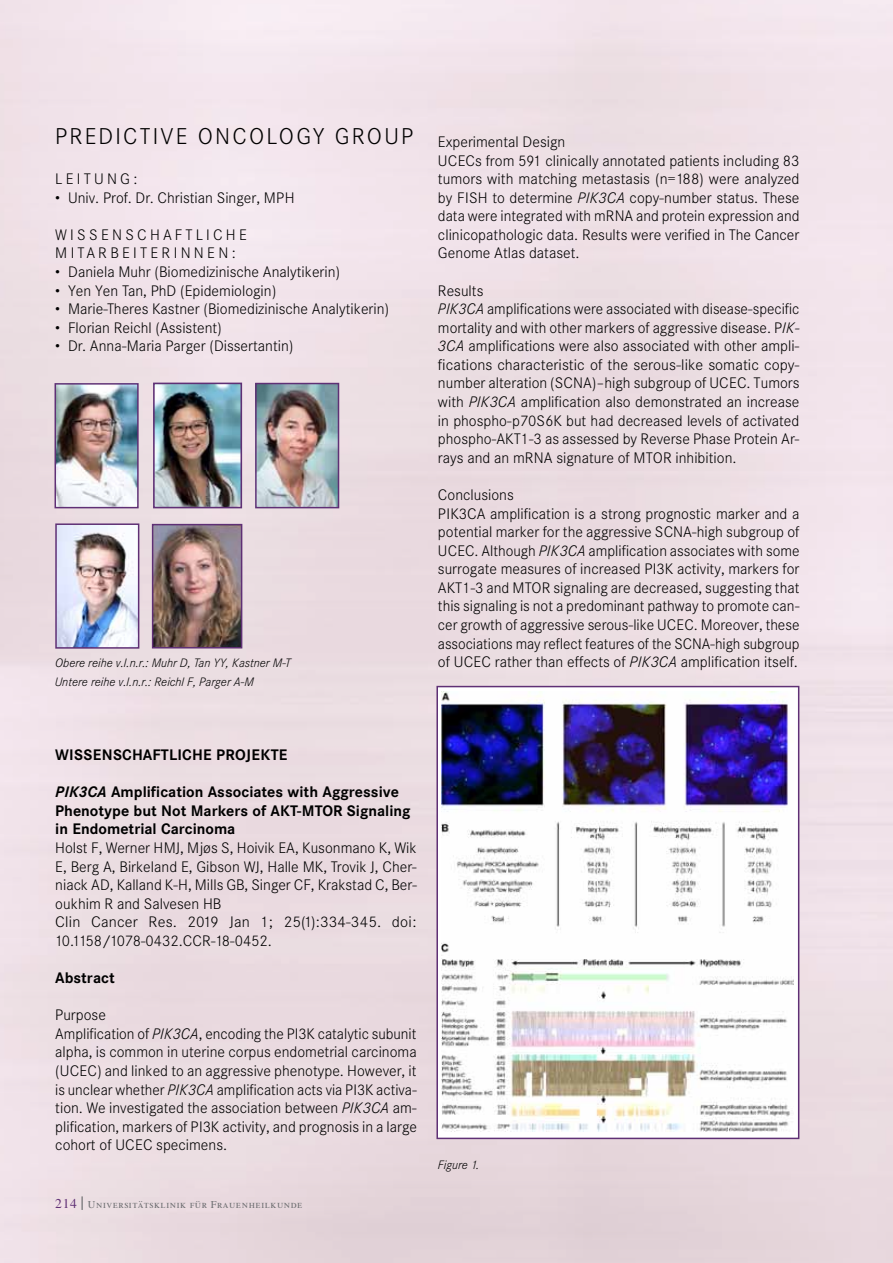
<style>
.page{position:relative;width:893px;height:1263px;background:#fff}
.page>*{position:absolute;margin:0;border:0;box-sizing:border-box;transform-origin:0 0}
.t1{font:300 22.5px "Corporate SBQ";letter-spacing:.1em;color:#000}
.t2{font:300 15px/18.6px "Corporate SBQ";color:#000}
.t3{font:700 15px/18.6px "Corporate SBQ";color:#000}
.t4{font:300 15px/18.6px "Corporate SBQ";letter-spacing:.22em;color:#000}
.t5{font:700 15px "Corporate SBQ";letter-spacing:.02em;color:#000}
.t6{font:italic 300 12px/18.6px "Corporate SBQ";color:#000}
.t7{font:10.5px "Times LT Std";letter-spacing:.05em;color:#6d6e71}
.s1{font-style:italic}
.s2{font-size:13.5px;color:#5f3075}
.s3{font-weight:700;font-size:13.5px}
</style>
<div class="page">
<img style="left:156px;top:386px;width:83px;height:119px">
<div style="left:153px;top:383px;width:89px;height:125px;border:2px solid #5f3075"></div>
<img style="left:58px;top:526px;width:78px;height:120px">
<div style="left:55px;top:523px;width:84px;height:126px;border:2px solid #5f3075"></div>
<img style="left:258px;top:386px;width:78px;height:119px">
<div style="left:255px;top:383px;width:84px;height:125px;border:2px solid #5f3075"></div>
<img style="left:58px;top:386px;width:78px;height:119px">
<div style="left:55px;top:383px;width:84px;height:125px;border:2px solid #5f3075"></div>
<img style="left:155px;top:527px;width:84px;height:118px">
<div style="left:152px;top:524px;width:90px;height:124px;border:2px solid #5f3075"></div>
<img style="left:442px;top:692px;width:352px;height:440px">
<div style="left:436px;top:686px;width:363px;height:453px;border:2px solid #5f3075"></div>
<h1 class="t1" style="left:55px;top:124px;width:360px">PREDICTIVE ONCOLOGY GROUP</h1>
<p class="t4" style="left:55px;top:169px;width:84px">LEITUNG:</p>
<p class="t2" style="left:55px;top:188px;width:241px">• Univ. Prof. Dr. Christian Singer, MPH</p>
<p class="t4" style="left:55px;top:225px;width:193px">WISSENSCHAFTLICHE<br>MITARBEITERINNEN:</p>
<p class="t2" style="left:55px;top:262px;width:286px">• Daniela Muhr (Biomedizinische Analytikerin)</p>
<p class="t2" style="left:55px;top:281px;width:223px">• Yen Yen Tan, PhD (Epidemiologin)</p>
<p class="t2" style="left:55px;top:300px;width:335px">• Marie-Theres Kastner (Biomedizinische Analytikerin)</p>
<p class="t2" style="left:55px;top:318px;width:168px">• Florian Reichl (Assistent)</p>
<p class="t2" style="left:55px;top:337px;width:240px">• Dr. Anna-Maria Parger (Dissertantin)</p>
<p class="t6" style="left:55px;top:654px;width:237px">Obere reihe v.l.n.r.: Muhr D, Tan YY, Kastner M-T<br>Untere reihe v.l.n.r.: Reichl F, Parger A-M</p>
<p class="t2" style="left:438px;top:133px;width:363px">Experimental Design<br>UCECs from 591 clinically annotated patients including 83 tumors with matching metastasis (n=188) were analyzed by FISH to determine <span class="s1">PIK3CA</span> copy-number status. These data were integrated with mRNA and protein expression and clinicopathologic data. Results were verified in The Cancer Genome Atlas dataset.</p>
<p class="t2" style="left:438px;top:282px;width:363px">Results<br><span class="s1">PIK3CA</span> amplifications were associated with disease-specific mortality and with other markers of aggressive disease. P<span class="s1">IK-3CA</span> amplifications were also associated with other ampli&shy;fications characteristic of the serous-like somatic copy&shy;number alteration (SCNA)–high subgroup of UCEC. Tumors with <span class="s1">PIK3CA</span> amplification also demonstrated an increase in phospho-p70S6K but had decreased levels of activated phospho-AKT1-3 as assessed by Reverse Phase Protein Ar&shy;rays and an mRNA signature of MTOR inhibition.</p>
<p class="t2" style="left:438px;top:486px;width:363px">Conclusions<br>PIK3CA amplification is a strong prognostic marker and a potential marker for the aggressive SCNA-high subgroup of UCEC. Although <span class="s1">PIK3CA</span> amplification associates with some surrogate measures of increased PI3K activity, markers for AKT1-3 and MTOR signaling are decreased, suggesting that this signaling is not a predominant pathway to promote can&shy;cer growth of aggressive serous-like UCEC. Moreover, these associations may reflect features of the SCNA-high subgroup of UCEC rather than effects of <span class="s1">PIK3CA</span> amplification itself.</p>
<p class="t5" style="left:55px;top:746px;width:234px">WISSENSCHAFTLICHE PROJEKTE</p>
<p class="t3" style="left:55px;top:783px;width:357px"><span class="s1">PIK3CA</span> Amplification Associates with Aggressive<br>Phenotype but Not Markers of AKT-MTOR Signaling in Endometrial Carcinoma</p>
<p class="t2" style="left:55px;top:839px;width:363px">Holst F, Werner HMJ, Mjøs S, Hoivik EA, Kusonmano K, Wik E, Berg A, Birkeland E, Gibson WJ, Halle MK, Trovik J, Cher&shy;niack AD, Kalland K-H, Mills GB, Singer CF, Krakstad C, Ber&shy;oukhim R and Salvesen HB<br>Clin Cancer Res. 2019 Jan 1; 25(1):334-345. doi:<br>10.1158/1078-0432.CCR-18-0452.</p>
<p class="t3" style="left:55px;top:969px;width:61px">Abstract</p>
<p class="t2" style="left:55px;top:1006px;width:363px">Purpose<br>Amplification of <span class="s1">PIK3CA</span>, encoding the PI3K catalytic subunit alpha, is common in uterine corpus endometrial carcinoma (UCEC) and linked to an aggressive phenotype. However, it is unclear whether <span class="s1">PIK3CA</span> amplification acts via PI3K activa&shy;tion. We investigated the association between <span class="s1">PIK3CA</span> am&shy;plification, markers of PI3K activity, and prognosis in a large cohort of UCEC specimens.</p>
<p class="t7" style="left:55px;top:1198px;width:249px"><span class="s2">214</span> <span class="s3">|</span> Universitätsklinik für Frauenheilkunde</p>
<p class="t6" style="left:438px;top:1156px;width:43px">Figure 1.</p>
</div>
